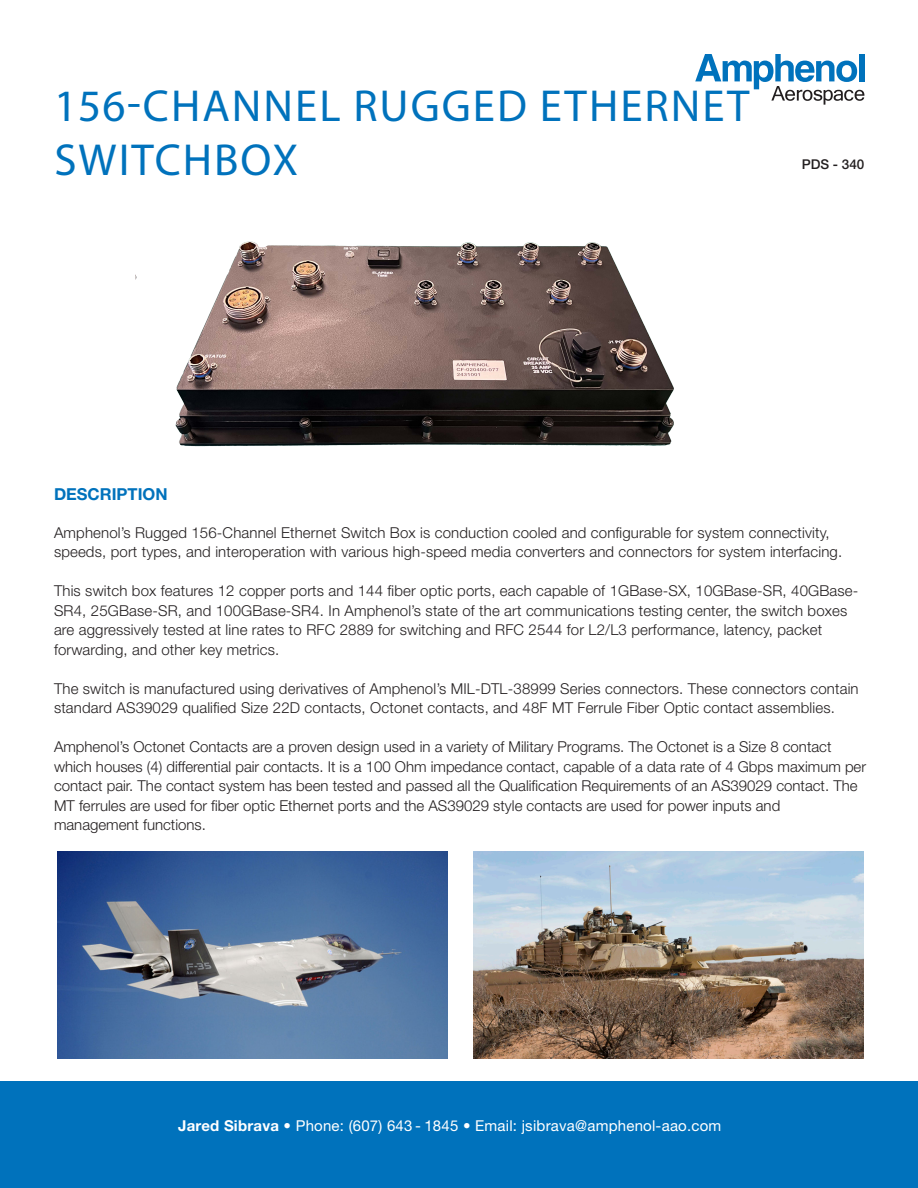
<style>
.page{position:relative;width:918px;height:1188px;background:#fff}
.page>*{position:absolute;margin:0;border:0;box-sizing:border-box;transform-origin:0 0}
.t1{font:45px/54px "Myriad Pro";letter-spacing:.045em;color:#0072bc}
.t2{font:700 16.5px "Helvetica Neue LT Std";color:#0072bc}
.Body_Text_Helvetica_Light_10pt{font:300 15px/19.5px "Helvetica Neue LT Std";letter-spacing:.01em;color:#231f20}
.t3{font:15px "Helvetica Neue LT Std";letter-spacing:.015em;color:#fff}
.t4{font:500 13.5px "Helvetica Neue LT Std";color:#231f20}
.s1{font-weight:700}
.s2{font-weight:300}
</style>
<div class="page">
<div style="left:0;top:1082px;width:918px;height:106px;background:#0072bc"></div>
<svg style="left:695px;top:54px;width:169px;height:51px"></svg>
<img style="left:57px;top:851px;width:391px;height:208px">
<img style="left:473px;top:851px;width:391px;height:208px">
<img style="left:135px;top:241px;width:539px;height:206px">
<p class="t1" style="left:54px;top:78px;width:697px">156-CHANNEL RUGGED ETHERNET<br>SWITCHBOX</p>
<p class="t4" style="left:802px;top:156px;width:64px">PDS - 340</p>
<p class="t2" style="left:54px;top:484px;width:115px">DESCRIPTION</p>
<p class="Body_Text_Helvetica_Light_10pt" style="left:54px;top:523px;width:790px">Amphenol’s Rugged 156-Channel Ethernet Switch Box is conduction cooled and configurable for system connectivity, speeds, port types, and interoperation with various high-speed media converters and connectors for system interfacing.</p>
<p class="Body_Text_Helvetica_Light_10pt" style="left:54px;top:581px;width:806px">This switch box features 12 copper ports and 144 fiber optic ports, each capable of 1GBase-SX, 10GBase-SR, 40GBase-SR4, 25GBase-SR, and 100GBase-SR4. In Amphenol’s state of the art communications testing center, the switch boxes are aggressively tested at line rates to RFC 2889 for switching and RFC 2544 for L2/L3 performance, latency, packet forwarding, and other key metrics.</p>
<p class="Body_Text_Helvetica_Light_10pt" style="left:54px;top:679px;width:806px">The switch is manufactured using derivatives of Amphenol’s MIL-DTL-38999 Series connectors. These connectors contain standard AS39029 qualified Size 22D contacts, Octonet contacts, and 48F MT Ferrule Fiber Optic contact assemblies.</p>
<p class="Body_Text_Helvetica_Light_10pt" style="left:54px;top:737px;width:814px">Amphenol’s Octonet Contacts are a proven design used in a variety of Military Programs. The Octonet is a Size 8 contact which houses (4) differential pair contacts. It is a 100 Ohm impedance contact, capable of a data rate of 4 Gbps maximum per contact pair. The contact system has been tested and passed all the Qualification Requirements of an AS39029 contact. The MT ferrules are used for fiber optic Ethernet ports and the AS39029 style contacts are used for power inputs and management functions.</p>
<p class="t3" style="left:178px;top:1116px;width:545px"><span class="s1">Jared Sibrava</span> <span class="s2">•</span> Phone: (607) 643 - 1845 <span class="s2">•</span> Email: jsibrava@amphenol-aao.com</p>
</div>
